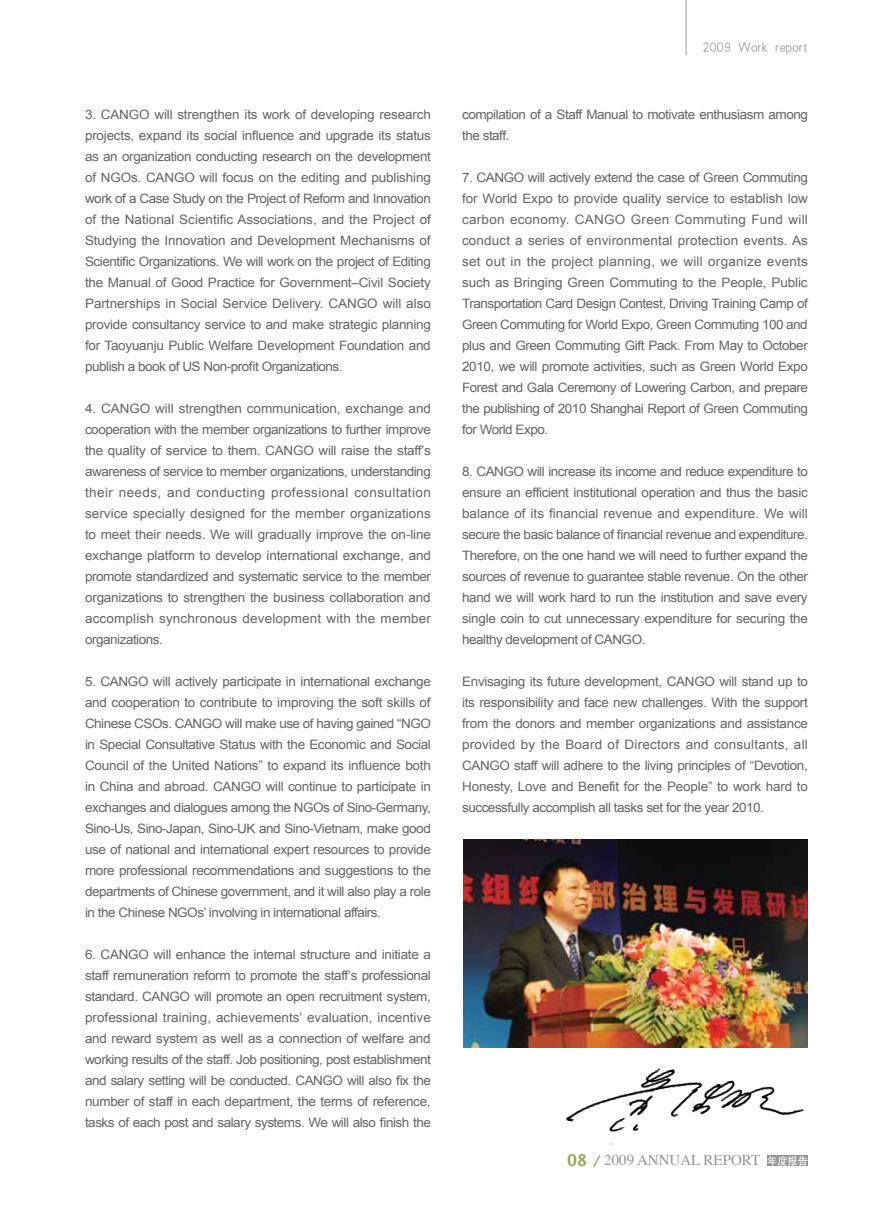
<style>
.page{position:relative;width:893px;height:1212px;background:#fff}
.page>*{position:absolute;margin:0;border:0;box-sizing:border-box;transform-origin:0 0}
.t1{font:15px "Times";color:#939598}
.t2{font:13.5px "H Yg 2 gj";letter-spacing:.025em;color:#939598}
.t3{font:12.9px/21px "Arial";letter-spacing:-.035em;color:#626466;text-align:justify;scale:1.04 1}
.s1{font-family:"Lucida Sans Typewriter";font-weight:700;font-size:16.5px;color:#98a85f}
.s2{font-family:"Lucida Sans Typewriter";font-weight:700;font-size:12.6px;color:#98a85f}
.s3{font-family:"H Yb 1 gj";font-size:10.2px;color:#fff}
</style>
<div class="page">
<div style="left:767px;top:1155px;width:41px;height:11px;background:#939598"></div>
<img style="left:558px;top:1047px;width:250px;height:98px">
<hr style="left:686px;top:0;width:1px;height:55px;background:#939598">
<img style="left:463px;top:840px;width:345px;height:207px">
<p class="t3" style="left:85px;top:104px;width:334px">3. CANGO will strengthen its work of developing research projects, expand its social influence and upgrade its status as an organization conducting research on the development of NGOs. CANGO will focus on the editing and publishing work of a Case Study on the Project of Reform and Innovation of the National Scientific Associations, and the Project of Studying the Innovation and Development Mechanisms of Scientific Organizations. We will work on the project of Editing the Manual of Good Practice for Government–Civil Society Partnerships in Social Service Delivery. CANGO will also provide consultancy service to and make strategic planning for Taoyuanju Public Welfare Development Foundation and publish a book of US Non-profit Organizations.</p>
<p class="t3" style="left:85px;top:398px;width:334px">4. CANGO will strengthen communication, exchange and cooperation with the member organizations to further improve the quality of service to them. CANGO will raise the staff’s awareness of service to member organizations, understanding their needs, and conducting professional consultation service specially designed for the member organizations to meet their needs. We will gradually improve the on-line exchange platform to develop international exchange, and promote standardized and systematic service to the member organizations to strengthen the business collaboration and accomplish synchronous development with the member organizations.</p>
<p class="t3" style="left:85px;top:671px;width:334px">5. CANGO will actively participate in international exchange and cooperation to contribute to improving the soft skills of Chinese CSOs. CANGO will make use of having gained “NGO in Special Consultative Status with the Economic and Social Council of the United Nations” to expand its influence both in China and abroad. CANGO will continue to participate in exchanges and dialogues among the NGOs of Sino-Germany, Sino-Us, Sino-Japan, Sino-UK and Sino-Vietnam, make good use of national and international expert resources to provide more professional recommendations and suggestions to the departments of Chinese government, and it will also play a role in the Chinese NGOs’ involving in international affairs.</p>
<p class="t3" style="left:85px;top:944px;width:334px">6. CANGO will enhance the internal structure and initiate a staff remuneration reform to promote the staff’s professional standard. CANGO will promote an open recruitment system, professional training, achievements’ evaluation, incentive and reward system as well as a connection of welfare and working results of the staff. Job positioning, post establishment and salary setting will be conducted. CANGO will also fix the number of staff in each department, the terms of reference, tasks of each post and salary systems. We will also finish the</p>
<p class="t2" style="left:703px;top:42px;width:106px">2009 Work report</p>
<p class="t3" style="left:462px;top:104px;width:334px">compilation of a Staff Manual to motivate enthusiasm among the staff.</p>
<p class="t3" style="left:462px;top:167px;width:334px">7. CANGO will actively extend the case of Green Commuting for World Expo to provide quality service to establish low carbon economy. CANGO Green Commuting Fund will conduct a series of environmental protection events. As set out in the project planning, we will organize events such as Bringing Green Commuting to the People, Public Transportation Card Design Contest, Driving Training Camp of Green Commuting for World Expo, Green Commuting 100 and plus and Green Commuting Gift Pack. From May to October 2010, we will promote activities, such as Green World Expo Forest and Gala Ceremony of Lowering Carbon, and prepare the publishing of 2010 Shanghai Report of Green Commuting for World Expo.</p>
<p class="t3" style="left:462px;top:461px;width:334px">8. CANGO will increase its income and reduce expenditure to ensure an efficient institutional operation and thus the basic balance of its financial revenue and expenditure. We will secure the basic balance of financial revenue and expenditure.<br>Therefore, on the one hand we will need to further expand the sources of revenue to guarantee stable revenue. On the other hand we will work hard to run the institution and save every single coin to cut unnecessary expenditure for securing the healthy development of CANGO.</p>
<p class="t3" style="left:462px;top:671px;width:334px">Envisaging its future development, CANGO will stand up to its responsibility and face new challenges. With the support from the donors and member organizations and assistance provided by the Board of Directors and consultants, all CANGO staff will adhere to the living principles of “Devotion, Honesty, Love and Benefit for the People” to work hard to successfully accomplish all tasks set for the year 2010.</p>
<p class="t1" style="left:567px;top:1146px;width:242px"><span class="s1">08</span> <span class="s2">/</span> 2009 ANNUAL REPORT <span class="s3">年度报告</span></p>
</div>
